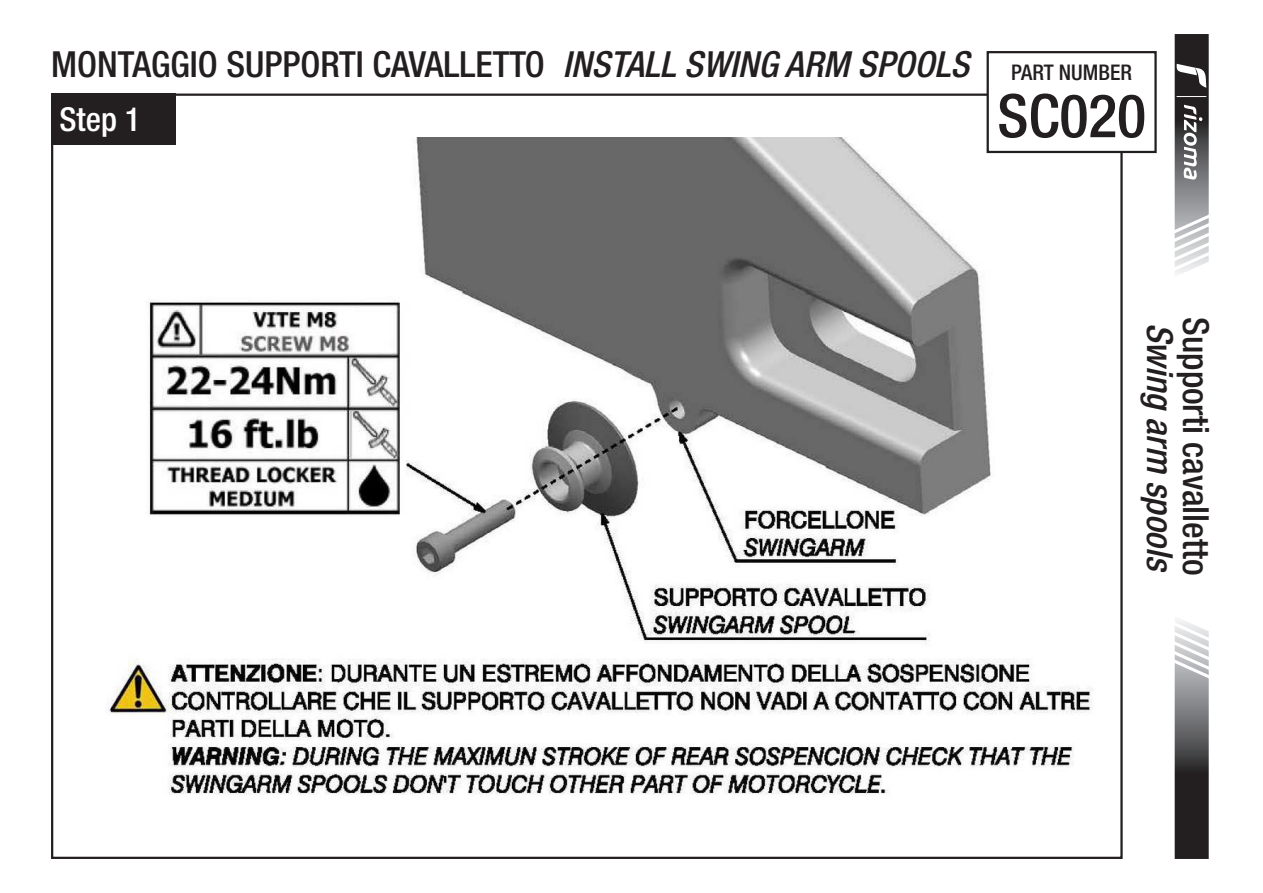
<style>
.page{position:relative;width:1263px;height:893px;background:#fff}
.page>*{position:absolute;margin:0;border:0;box-sizing:border-box;transform-origin:0 0}
.Codice_Prodotto{font:500 condensed 60px "Helvetica Neue LT Std";color:#231f20}
.Titolo_Montaggio{font:500 condensed 36px "Helvetica Neue LT Std";color:#231f20}
.Titolo_Laterale_Mult{font:500 condensed 36px "Helvetica Neue LT Std";color:#231f20}
.Titolo_Laterale_Mult-2{font:italic 500 condensed 36px "Helvetica Neue LT Std";color:#231f20}
.Testo_Progr_Montaggi{font:500 condensed 33px "Helvetica Neue LT Std";color:#fff}
.t1{font:500 condensed 21.6px "Helvetica Neue LT Std";color:#231f20}
.s1{font-style:italic}
</style>
<div class="page">
<img style="left:105px;top:138px;width:1008px;height:657px">
<div style="left:51px;top:94px;width:124px;height:51px;background:#231f20"></div>
<svg style="left:1174px;top:620px;width:35px;height:239px;background:#706f70"></svg>
<svg style="left:1174px;top:34px;width:35px;height:240px"></svg>
<div style="left:988px;top:52px;width:167px;height:100px;background:#fff"></div>
<div style="left:986px;top:51px;width:171px;height:102px;border:2px solid #231f20"></div>
<p class="Titolo_Montaggio" style="left:51px;top:42px;width:919px">MONTAGGIO SUPPORTI CAVALLETTO <span class="s1">INSTALL SWING ARM SPOOLS</span></p>
<p class="Testo_Progr_Montaggi" style="left:60px;top:99px;width:83px">Step 1</p>
<p class="t1" style="left:1011px;top:59px;width:122px">PART NUMBER</p>
<p class="Codice_Prodotto" style="left:997px;top:80px;width:150px">SC020</p>
<p class="Titolo_Laterale_Mult-2" style="left:1181px;top:323px;width:251px;rotate:90deg">Swing arm spools</p>
<p class="Titolo_Laterale_Mult" style="left:1217px;top:317px;width:260px;rotate:90deg">Supporti cavalletto</p>
</div>
